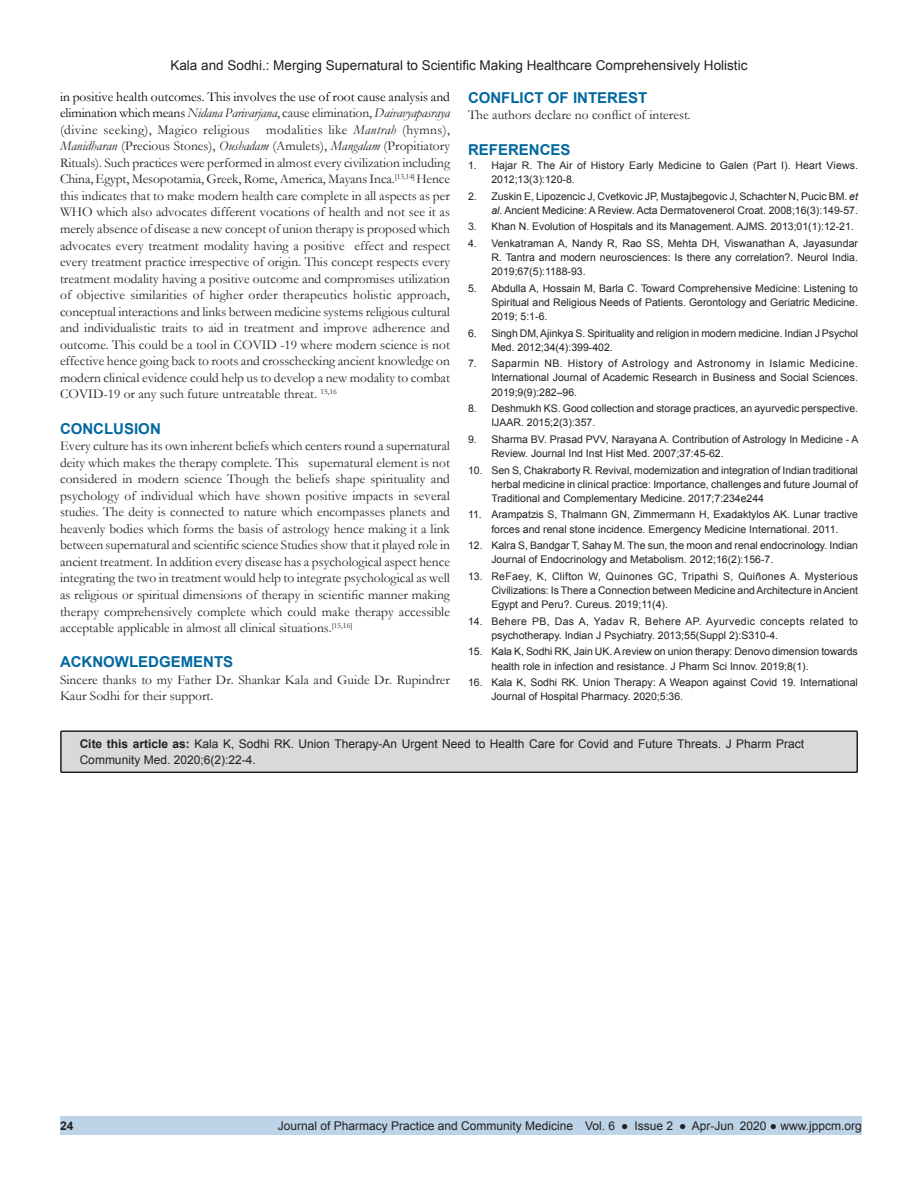
<style>
.page{position:relative;width:918px;height:1188px;background:#fff}
.page>*{position:absolute;margin:0;border:0;box-sizing:border-box;transform-origin:0 0}
.t1{font:700 15px "Arial";color:#00679f}
.TX{font:13.5px/16.5px "Garamond";color:#231f20;text-align:justify}
.t2{font:13.5px "Arial";color:#231f20}
.KWD{font:12px/16.2px "Arial";color:#231f20}
.t3{font:700 12px "Arial";color:#231f20}
.t4{font:10.5px/14.2px "Arial";color:#231f20}
.s1{color:#030303}
.s2{font-style:italic}
.s3{font-weight:700}
</style>
<div class="page">
<div style="left:60px;top:1117px;width:802px;height:18px;background:#bdd3e7"></div>
<div style="left:61px;top:731px;width:796px;height:41px;background:#d9d9d9"></div>
<div style="left:60px;top:730px;width:798px;height:43px;border:2px solid #231f20"></div>
<p class="t2" style="left:170px;top:57px;width:578px">Kala and Sodhi.: Merging Supernatural to Scientific Making Healthcare Comprehensively Holistic</p>
<p class="TX" style="left:60px;top:88px;width:392px"><span class="s1">in positive health outcomes. This involves the use of root cause analysis and elimination which means</span> <span class="s2">Nidana Parivarjana</span>, cause elimination, <span class="s2">Daivavyapasraya </span>(divine seeking), Magico religious modalities like <span class="s2">Mantrah</span> (hymns), <span class="s2">Manidharan</span> (Precious Stones), <span class="s2">Oushadam</span> (Amulets), <span class="s2">Mangalam</span> (Propitiatory Rituals). Such practices were performed in almost every civilization including China, Egypt, Mesopotamia, Greek, Rome, America, Mayans Inca.<sup>[13,14]</sup> Hence this indicates that to make modern health care complete in all aspects as per WHO which also advocates different vocations of health and not see it as merely absence of disease a new concept of union therapy is proposed which advocates every treatment modality having a positive effect and respect every treatment practice irrespective of origin. This concept respects every treatment modality having a positive outcome and compromises utilization of objective similarities of higher order therapeutics holistic approach, conceptual interactions and links between medicine systems religious cultural and individualistic traits to aid in treatment and improve adherence and outcome. This could be a tool in COVID -19 where modern science is not effective hence going back to roots and crosschecking ancient knowledge on modern clinical evidence could help us to develop a new modality to combat COVID-19 or any such future untreatable threat. <sup>15,16</sup></p>
<h1 class="t1" style="left:60px;top:418px;width:102px">CONCLUSION</h1>
<p class="TX" style="left:60px;top:437px;width:392px">Every culture has its own inherent beliefs which centers round a supernatural deity which makes the therapy complete. This supernatural element is not considered in modern science Though the beliefs shape spirituality and psychology of individual which have shown positive impacts in several studies. The deity is connected to nature which encompasses planets and heavenly bodies which forms the basis of astrology hence making it a link between supernatural and scientific science Studies show that it played role in ancient treatment. In addition every disease has a psychological aspect hence integrating the two in treatment would help to integrate psychological as well as religious or spiritual dimensions of therapy in scientific manner making therapy comprehensively complete which could make therapy accessible acceptable applicable in almost all clinical situations.<sup>[15,16]</sup></p>
<h1 class="t1" style="left:60px;top:652px;width:175px">ACKNOWLEDGEMENTS</h1>
<p class="TX" style="left:60px;top:671px;width:391px">Sincere thanks to my Father Dr. Shankar Kala and Guide Dr. Rupindrer<br>Kaur Sodhi for their support.</p>
<h1 class="t1" style="left:468px;top:88px;width:181px">CONFLICT OF INTEREST</h1>
<p class="TX" style="left:468px;top:106px;width:224px">The authors declare no conflict of interest.</p>
<h1 class="t1" style="left:468px;top:139px;width:104px">REFERENCES</h1>
<p class="t4" style="left:491px;top:158px;width:368px;text-indent:-23px">1. Hajar R. The Air of History Early Medicine to Galen (Part I). Heart Views.<br>2012;13(3):120-8.</p>
<p class="t4" style="left:468px;top:189px;width:392px;text-align:right">2. Zuskin E, Lipozencic J, Cvetkovic JP, Mustajbegovic J, Schachter N, Pucic BM. <span class="s2">et al</span>. Ancient Medicine: A Review. Acta Dermatovenerol Croat. 2008;16(3):149-57.</p>
<p class="t4" style="left:468px;top:220px;width:387px">3. Khan N. Evolution of Hospitals and its Management. AJMS. 2013;01(1):12-21.</p>
<p class="t4" style="left:491px;top:236px;width:368px;text-align:justify;text-indent:-23px">4. Venkatraman A, Nandy R, Rao SS, Mehta DH, Viswanathan A, Jayasundar R. Tantra and modern neurosciences: Is there any correlation?. Neurol India.<br>2019;67(5):1188-93.</p>
<p class="t4" style="left:491px;top:281px;width:368px;text-align:justify;text-indent:-23px">5. Abdulla A, Hossain M, Barla C. Toward Comprehensive Medicine: Listening to Spiritual and Religious Needs of Patients. Gerontology and Geriatric Medicine.<br>2019; 5:1-6.</p>
<p class="t4" style="left:491px;top:326px;width:368px;text-indent:-23px">6. Singh DM, Ajinkya S. Spirituality and religion in modern medicine. Indian J Psychol<br>Med. 2012;34(4):399-402.</p>
<p class="t4" style="left:491px;top:357px;width:368px;text-align:justify;text-indent:-23px">7. Saparmin NB. History of Astrology and Astronomy in Islamic Medicine.<br>International Journal of Academic Research in Business and Social Sciences.<br>2019;9(9):282–96.</p>
<p class="t4" style="left:491px;top:401px;width:368px;text-indent:-23px">8. Deshmukh KS. Good collection and storage practices, an ayurvedic perspective.<br>IJAAR. 2015;2(3):357.</p>
<p class="t4" style="left:491px;top:432px;width:369px;text-indent:-23px">9. Sharma BV. Prasad PVV, Narayana A. Contribution of Astrology In Medicine - A<br>Review. Journal Ind Inst Hist Med. 2007;37:45-62.</p>
<p class="t4" style="left:491px;top:463px;width:368px;text-align:justify;text-indent:-23px">10. Sen S, Chakraborty R. Revival, modernization and integration of Indian traditional herbal medicine in clinical practice: Importance, challenges and future Journal of Traditional and Complementary Medicine. 2017;7:234e244</p>
<p class="t4" style="left:468px;top:508px;width:391px;text-align:center">11. Arampatzis S, Thalmann GN, Zimmermann H, Exadaktylos AK. Lunar tractive forces and renal stone incidence. Emergency Medicine International. 2011.</p>
<p class="t4" style="left:491px;top:538px;width:368px;text-indent:-23px">12. Kalra S, Bandgar T, Sahay M. The sun, the moon and renal endocrinology. Indian<br>Journal of Endocrinology and Metabolism. 2012;16(2):156-7.</p>
<p class="t4" style="left:491px;top:569px;width:368px;text-align:justify;text-indent:-23px">13. ReFaey, K, Clifton W, Quinones GC, Tripathi S, Quiñones A. Mysterious Civilizations: Is There a Connection between Medicine and Architecture in Ancient Egypt and Peru?. Cureus. 2019;11(4).</p>
<p class="t4" style="left:491px;top:614px;width:368px;text-indent:-23px">14. Behere PB, Das A, Yadav R, Behere AP. Ayurvedic concepts related to psychotherapy. Indian J Psychiatry. 2013;55(Suppl 2):S310-4.</p>
<p class="t4" style="left:491px;top:645px;width:368px;text-indent:-23px">15. Kala K, Sodhi RK, Jain UK. A review on union therapy: Denovo dimension towards health role in infection and resistance. J Pharm Sci Innov. 2019;8(1).</p>
<p class="t4" style="left:491px;top:675px;width:368px;text-indent:-23px">16. Kala K, Sodhi RK. Union Therapy: A Weapon against Covid 19. International<br>Journal of Hospital Pharmacy. 2020;5:36.</p>
<p class="KWD" style="left:80px;top:736px;width:726px"><span class="s3">Cite this article as:</span> Kala K, Sodhi RK. Union Therapy-An Urgent Need to Health Care for Covid and Future Threats. J Pharm Pract<br>Community Med. 2020;6(2):22-4.</p>
<p class="t3" style="left:60px;top:1118px;width:15px">24</p>
<p class="KWD" style="left:278px;top:1118px;width:585px">Journal of Pharmacy Practice and Community Medicine Vol. 6 ● Issue 2 ● Apr-Jun 2020 ● www.jppcm.org</p>
</div>
